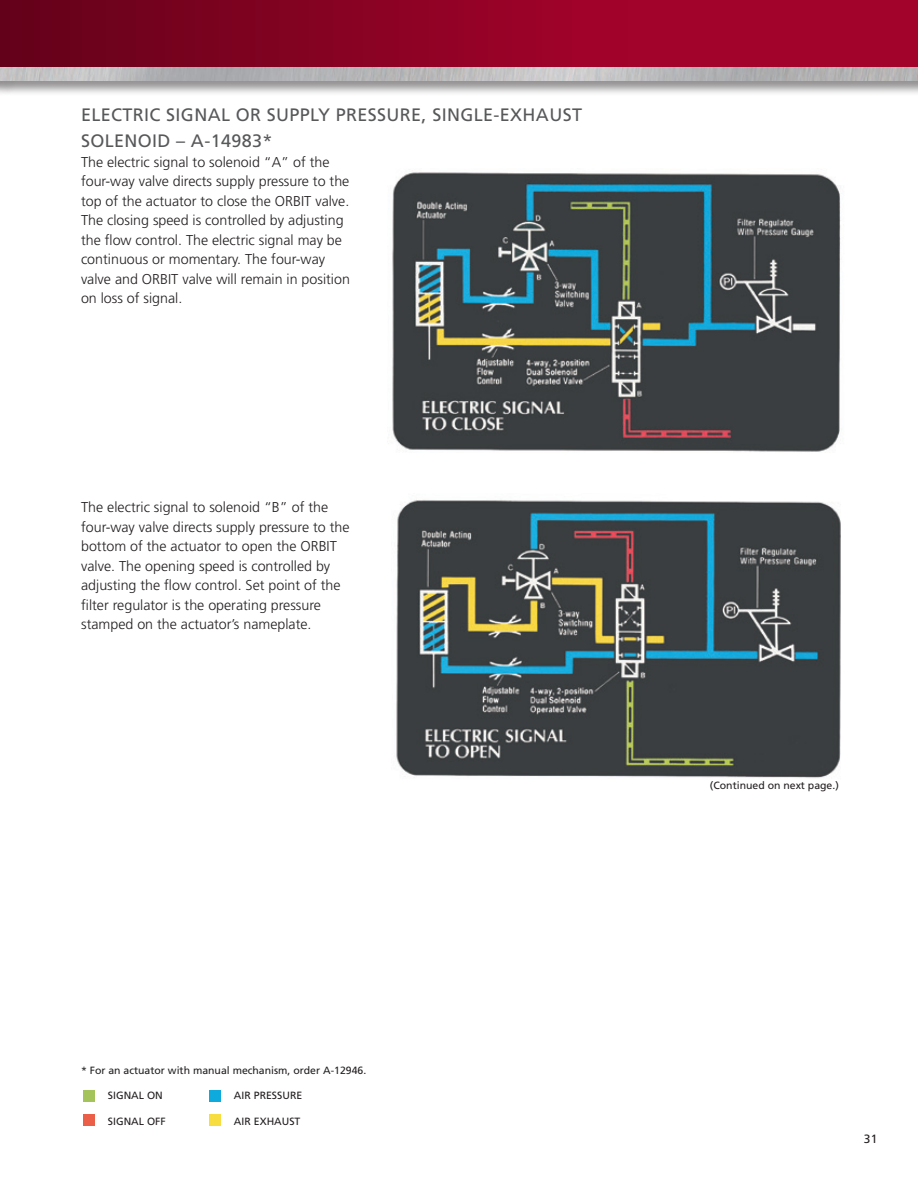
<style>
.page{position:relative;width:918px;height:1188px;background:#fff}
.page>*{position:absolute;margin:0;border:0;box-sizing:border-box;transform-origin:0 0}
.Title_2_CAPS{font:18px "Frutiger LT Std";letter-spacing:.02em;color:#57585a}
.Text{font:300 14.25px/19.5px "Frutiger LT Std";color:#231f20}
.t1{font:12px "Frutiger LT Std";color:#231f20}
.Notes{font:10.5px "Frutiger LT Std";color:#231f20}
</style>
<div class="page">
<img style="left:392px;top:172px;width:449px;height:280px">
<img style="left:396px;top:500px;width:445px;height:278px">
<div style="left:83px;top:1090px;width:12px;height:12px;background:#a4c35b"></div>
<div style="left:209px;top:1090px;width:12px;height:12px;background:#0faadd"></div>
<div style="left:209px;top:1114px;width:12px;height:12px;background:#f8dd40"></div>
<div style="left:83px;top:1114px;width:12px;height:12px;background:#eb5e48"></div>
<div style="left:0;top:0;width:918px;height:68px;background:#a1032a"></div>
<div style="left:0;top:0;width:628px;height:68px;background:linear-gradient(to right,#64021a,#a4022a)"></div>
<div style="left:0;top:66px;width:918px;height:30px;background:#231f20;opacity:.5"></div>
<img style="left:0;top:68px;width:918px;height:13px">
<p class="Title_2_CAPS" style="left:81px;top:104px;width:503px">ELECTRIC SIGNAL OR SUPPLY PRESSURE, SINGLE-EXHAUST</p>
<p class="Title_2_CAPS" style="left:81px;top:130px;width:193px">SOLENOID – A-14983*</p>
<p class="Text" style="left:81px;top:152px;width:270px">The electric signal to solenoid “A” of the four-way valve directs supply pressure to the top of the actuator to close the ORBIT valve.<br>The closing speed is controlled by adjusting the flow control. The electric signal may be continuous or momentary. The four-way valve and ORBIT valve will remain in position on loss of signal.</p>
<p class="Text" style="left:81px;top:498px;width:270px">The electric signal to solenoid “B” of the four-way valve directs supply pressure to the bottom of the actuator to open the ORBIT valve. The opening speed is controlled by adjusting the flow control. Set point of the filter regulator is the operating pressure stamped on the actuator’s nameplate.</p>
<p class="Notes" style="left:81px;top:1064px;width:287px">* For an actuator with manual mechanism, order A-12946.</p>
<p class="Notes" style="left:108px;top:1090px;width:56px">SIGNAL ON</p>
<p class="Notes" style="left:234px;top:1090px;width:70px">AIR PRESSURE</p>
<p class="Notes" style="left:108px;top:1115px;width:59px">SIGNAL OFF</p>
<p class="Notes" style="left:234px;top:1115px;width:68px">AIR EXHAUST</p>
<p class="Notes" style="left:710px;top:779px;width:130px">(Continued on next page.)</p>
<p class="t1" style="left:864px;top:1132px;width:15px">31</p>
</div>
